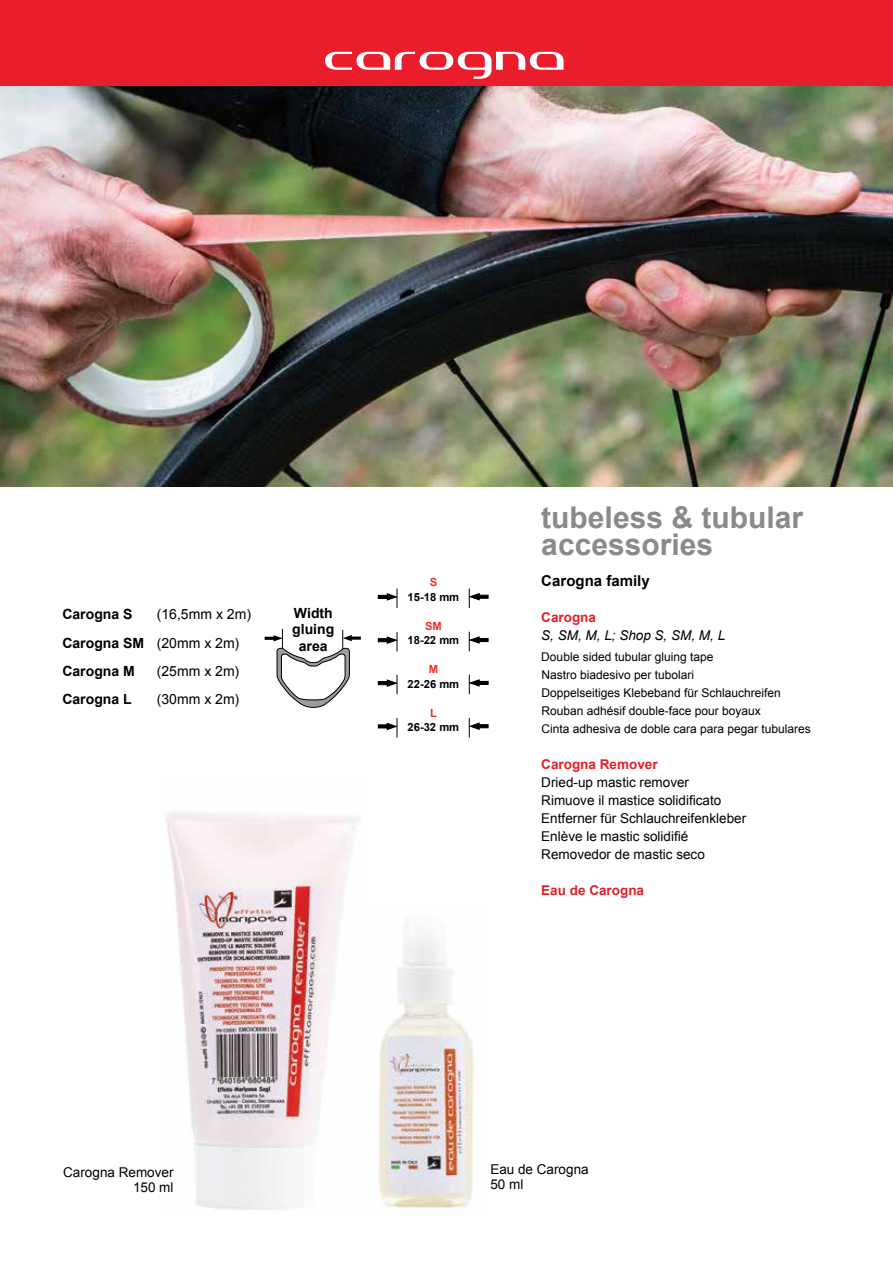
<style>
.page{position:relative;width:893px;height:1263px;background:#fff}
.page>*{position:absolute;margin:0;border:0;box-sizing:border-box;transform-origin:0 0}
.t1{font:700 30px/27px "Arial";color:#8a8a8d}
.t2{font:700 15px "Arial";color:#000}
.t3{font:700 13.95px/28px "Arial";color:#000;text-align:center}
.t4{font:13.95px/28px "Arial";color:#000}
.t5{font:13.5px/18px "Arial";color:#000}
.t6{font:700 13.5px "Arial";color:#e31f27}
.t7{font:italic 13.5px "Arial";color:#000}
.t8{font:12px/18px "Arial";color:#000}
.t9{font:700 11.25px "Arial";color:#000}
.t10{font:700 11.25px "Arial";color:#eb312b}
</style>
<div class="page">
<img style="left:379px;top:937px;width:95px;height:272px">
<img style="left:165px;top:812px;width:195px;height:398px">
<img style="left:0;top:85px;width:893px;height:402px">
<svg style="left:265px;top:629px;width:96px;height:79px"></svg>
<svg style="left:378px;top:589px;width:19px;height:19px"></svg>
<svg style="left:469px;top:588px;width:19px;height:20px"></svg>
<svg style="left:378px;top:632px;width:19px;height:19px"></svg>
<svg style="left:469px;top:632px;width:19px;height:19px"></svg>
<svg style="left:378px;top:675px;width:19px;height:19px"></svg>
<svg style="left:469px;top:675px;width:19px;height:19px"></svg>
<svg style="left:378px;top:718px;width:19px;height:20px"></svg>
<svg style="left:469px;top:718px;width:19px;height:19px"></svg>
<div style="left:0;top:0;width:893px;height:85px;background:#ea1d2c"></div>
<svg style="left:325px;top:52px;width:239px;height:27px"></svg>
<p class="t3" style="left:62px;top:601px;width:83px;text-align:left">Carogna S<br>Carogna SM<br>Carogna M<br>Carogna L</p>
<p class="t4" style="left:157px;top:601px;width:96px">(16,5mm x 2m) (20mm x 2m) (25mm x 2m) (30mm x 2m)</p>
<p class="t3" style="left:292px;top:605px;width:44px;line-height:16.5px">Width gluing area</p>
<p class="t10" style="left:430px;top:575px;width:9px">S</p>
<p class="t9" style="left:408px;top:590px;width:53px">15-18 mm</p>
<p class="t10" style="left:425px;top:618px;width:18px">SM</p>
<p class="t9" style="left:408px;top:633px;width:53px">18-22 mm</p>
<p class="t10" style="left:429px;top:662px;width:11px">M</p>
<p class="t9" style="left:408px;top:677px;width:53px">22-26 mm</p>
<p class="t10" style="left:430px;top:705px;width:8px">L</p>
<p class="t9" style="left:408px;top:720px;width:53px">26-32 mm</p>
<h1 class="t1" style="left:541px;top:505px;width:263px">tubeless &amp; tubular accessories</h1>
<p class="t2" style="left:541px;top:571px;width:110px">Carogna family</p>
<p class="t6" style="left:541px;top:608px;width:56px">Carogna</p>
<p class="t7" style="left:541px;top:627px;width:185px">S, SM, M, L; Shop S, SM, M, L</p>
<p class="t8" style="left:541px;top:648px;width:271px">Double sided tubular gluing tape<br>Nastro biadesivo per tubolari<br>Doppelseitiges Klebeband für Schlauchreifen Rouban adhésif double-face pour boyaux<br>Cinta adhesiva de doble cara para pegar tubulares</p>
<p class="t6" style="left:541px;top:755px;width:118px">Carogna Remover</p>
<p class="t5" style="left:541px;top:773px;width:206px">Dried-up mastic remover<br>Rimuove il mastice solidificato<br>Entferner für Schlauchreifenkleber<br>Enlève le mastic solidifié<br>Removedor de mastic seco</p>
<p class="t6" style="left:541px;top:881px;width:104px">Eau de Carogna</p>
<p class="t5" style="left:63px;top:1165px;width:112px;line-height:14.7px;text-align:right">Carogna Remover<br>150 ml</p>
<p class="t5" style="left:490px;top:1162px;width:100px;line-height:14.7px">Eau de Carogna<br>50 ml</p>
</div>
